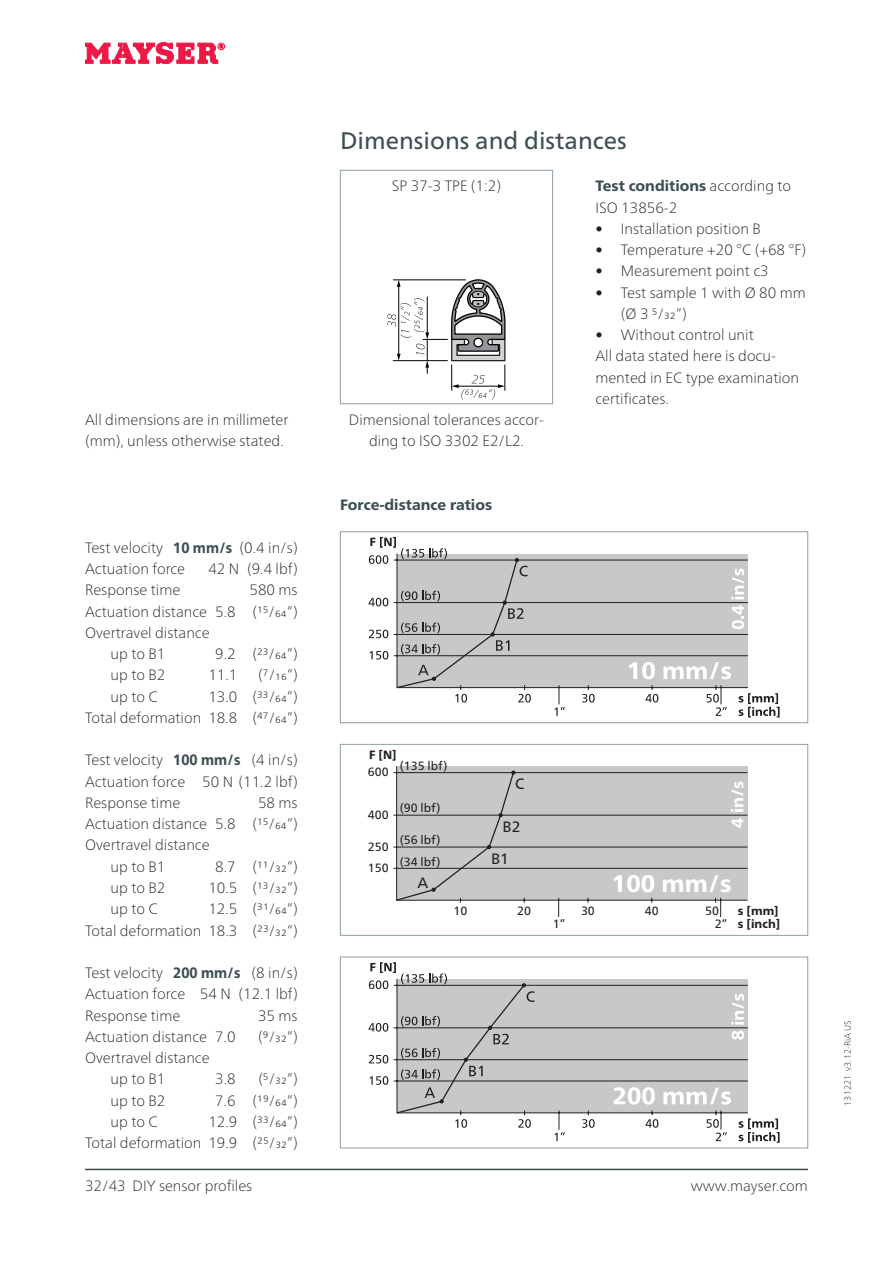
<style>
.page{position:relative;width:893px;height:1263px;background:#fff}
.page>*{position:absolute;margin:0;border:0;box-sizing:border-box;transform-origin:0 0}
.t1{font:24px "Frutiger Neue LTW1 G";color:#3d4f51}
.t2{font:800 24px "Frutiger Neue LTW1 G";color:#fff}
.t3{font:800 16.8px "Frutiger Neue LTW1 G";color:#fff}
.t4{font:100 15px/21.3px "Frutiger Neue LTW1 G";color:#231f20}
.t5{font:800 15px "Frutiger Neue LTW1 G";color:#3d4f51}
.t6{font:15px/32px "Frutiger Neue LTW1 G";color:#231f20}
.t7{font:12px/21.3px "Frutiger Neue LTW1 G";color:#231f20}
.t8{font:800 12px/13.5px "Frutiger Neue LTW1 G";color:#231f20}
.t9{font:100 9px "Frutiger Neue LTW1 G";color:#231f20}
.s1{font-weight:800;color:#3d4f51}
.s2{font-weight:400}
</style>
<div class="page">
<hr style="left:85px;top:1169px;width:723px;height:1px;background:#3d4f51">
<svg style="left:85px;top:43px;width:141px;height:21px"></svg>
<svg style="left:457px;top:554px;width:291px;height:151px;background:#c7c7c9"></svg>
<svg style="left:628px;top:662px;width:27px;height:17px"></svg>
<svg style="left:663px;top:662px;width:68px;height:17px"></svg>
<svg style="left:645px;top:694px;width:13px;height:8px"></svg>
<svg style="left:582px;top:694px;width:13px;height:8px"></svg>
<svg style="left:732px;top:605px;width:12px;height:24px"></svg>
<svg style="left:731px;top:568px;width:13px;height:31px"></svg>
<svg style="left:368px;top:537px;width:163px;height:165px"></svg>
<svg style="left:554px;top:707px;width:11px;height:9px"></svg>
<svg style="left:707px;top:694px;width:20px;height:22px"></svg>
<svg style="left:739px;top:693px;width:41px;height:24px"></svg>
<div style="left:340px;top:531px;width:468px;height:192px;border:1px solid #90a0a3"></div>
<svg style="left:393px;top:766px;width:355px;height:151px"></svg>
<svg style="left:395px;top:771px;width:120px;height:131px;background:#bfc0c2"></svg>
<div style="left:340px;top:744px;width:468px;height:191px;border:1px solid #90a0a3"></div>
<svg style="left:535px;top:979px;width:213px;height:151px;background:#c6c7c8"></svg>
<svg style="left:614px;top:1087px;width:41px;height:18px"></svg>
<svg style="left:663px;top:1087px;width:68px;height:17px"></svg>
<svg style="left:645px;top:1119px;width:13px;height:9px"></svg>
<svg style="left:582px;top:1119px;width:13px;height:9px"></svg>
<svg style="left:732px;top:1030px;width:12px;height:10px"></svg>
<svg style="left:731px;top:994px;width:13px;height:30px"></svg>
<svg style="left:368px;top:962px;width:167px;height:166px"></svg>
<svg style="left:554px;top:1132px;width:11px;height:9px"></svg>
<svg style="left:707px;top:1119px;width:20px;height:22px"></svg>
<svg style="left:739px;top:1118px;width:41px;height:25px"></svg>
<div style="left:340px;top:957px;width:468px;height:191px;border:1px solid #90a0a3"></div>
<svg style="left:387px;top:279px;width:119px;height:121px"></svg>
<div style="left:340px;top:170px;width:213px;height:234px;border:1px solid #90a0a3"></div>
<p class="t4" style="left:85px;top:408px;width:205px">All dimensions are in millimeter (mm), unless otherwise stated.</p>
<p class="t4" style="left:85px;top:536px;width:214px">Test velocity <span class="s1">10 mm/s</span> (0.4 in/s)<br>Actuation force</p>
<p class="t4" style="left:208px;top:557px;width:91px">42 N (9.4 lbf)</p>
<p class="t4" style="left:85px;top:578px;width:97px">Response time</p>
<p class="t4" style="left:250px;top:578px;width:50px">580 ms</p>
<p class="t4" style="left:85px;top:600px;width:214px">Actuation distance 5.8 (15/64“)</p>
<p class="t4" style="left:85px;top:621px;width:126px">Overtravel distance</p>
<p class="t4" style="left:111px;top:642px;width:56px">up to B1</p>
<p class="t4" style="left:215px;top:642px;width:84px">9.2 (23/64“)</p>
<p class="t4" style="left:111px;top:663px;width:56px">up to B2</p>
<p class="t4" style="left:208px;top:663px;width:31px">11.1</p>
<p class="t4" style="left:258px;top:663px;width:41px">(7/16“)</p>
<p class="t4" style="left:111px;top:685px;width:49px">up to C</p>
<p class="t4" style="left:85px;top:685px;width:214px;text-align:right">13.0 (33/64“)<br>Total deformation 18.8 (47/64“)</p>
<p class="t4" style="left:85px;top:748px;width:214px;text-align:justify">Test velocity <span class="s1">100 mm/s</span> (4 in/s)<br>Actuation force 50 N (11.2 lbf)<br>Response time</p>
<p class="t4" style="left:258px;top:791px;width:41px">58 ms</p>
<p class="t4" style="left:85px;top:812px;width:214px">Actuation distance 5.8 (15/64“)</p>
<p class="t4" style="left:85px;top:833px;width:126px">Overtravel distance</p>
<p class="t4" style="left:111px;top:855px;width:56px">up to B1</p>
<p class="t4" style="left:215px;top:855px;width:84px">8.7 (11/32“)</p>
<p class="t4" style="left:111px;top:876px;width:56px">up to B2</p>
<p class="t4" style="left:208px;top:876px;width:91px">10.5 (13/32“)</p>
<p class="t4" style="left:111px;top:897px;width:49px">up to C</p>
<p class="t4" style="left:85px;top:897px;width:214px;text-align:right">12.5 (31/64“)<br>Total deformation 18.3 (23/32“)</p>
<p class="t4" style="left:85px;top:961px;width:214px;text-align:justify">Test velocity <span class="s1">200 mm/s</span> (8 in/s)<br>Actuation force 54 N (12.1 lbf)<br>Response time</p>
<p class="t4" style="left:258px;top:1004px;width:41px">35 ms</p>
<p class="t4" style="left:85px;top:1025px;width:152px">Actuation distance 7.0</p>
<p class="t4" style="left:258px;top:1025px;width:41px">(9/32“)</p>
<p class="t4" style="left:111px;top:1046px;width:101px;text-indent:-26px">Overtravel distance up to B1</p>
<p class="t4" style="left:215px;top:1067px;width:22px">3.8</p>
<p class="t4" style="left:258px;top:1067px;width:41px">(5/32“)</p>
<p class="t4" style="left:111px;top:1089px;width:56px">up to B2</p>
<p class="t4" style="left:215px;top:1089px;width:84px">7.6 (19/64“)</p>
<p class="t4" style="left:111px;top:1110px;width:49px">up to C</p>
<p class="t4" style="left:85px;top:1110px;width:214px;text-align:right">12.9 (33/64“)<br>Total deformation 19.9 (25/32“)</p>
<p class="t4" style="left:85px;top:1174px;width:169px">32/43 DIY sensor profiles</p>
<h1 class="t1" style="left:340px;top:123px;width:288px">Dimensions and distances</h1>
<p class="t4" style="left:392px;top:174px;width:111px">SP 37-3 TPE (1:2)</p>
<p class="t4" style="left:349px;top:408px;width:197px;text-align:center">Dimensional tolerances accor&shy;ding to ISO 3302 E2/L2.</p>
<p class="t5" style="left:340px;top:494px;width:153px">Force-distance ratios</p>
<p class="t4" style="left:595px;top:174px;width:197px"><span class="s1">Test conditions</span> according to<br>ISO 13856-2</p>
<p class="t4" style="left:595px;top:217px;width:167px"><span class="s2">•</span> Installation position B</p>
<p class="t4" style="left:595px;top:238px;width:212px"><span class="s2">•</span> Temperature +20 °C (+68 °F)</p>
<p class="t4" style="left:595px;top:259px;width:175px"><span class="s2">•</span> Measurement point c3</p>
<p class="t4" style="left:621px;top:281px;width:186px;text-indent:-26px"><span class="s2">•</span> Test sample 1 with Ø 80 mm (Ø 3 5/32“)</p>
<p class="t4" style="left:595px;top:323px;width:160px"><span class="s2">•</span> Without control unit</p>
<p class="t4" style="left:595px;top:344px;width:205px">All data stated here is docu&shy;mented in EC type examination certificates.</p>
<p class="t8" style="left:369px;top:747px;width:29px">F [N]</p>
<p class="t7" style="left:400px;top:754px;width:49px">(135 lbf)</p>
<p class="t7" style="left:368px;top:760px;width:22px">600</p>
<p class="t7" style="left:368px;top:803px;width:22px">400</p>
<p class="t7" style="left:368px;top:835px;width:22px">250</p>
<p class="t7" style="left:368px;top:856px;width:22px">150</p>
<p class="t7" style="left:400px;top:797px;width:42px">(90 lbf)</p>
<p class="t7" style="left:400px;top:828px;width:42px">(56 lbf) (34 lbf)</p>
<p class="t6" style="left:515px;top:767px;width:11px">C</p>
<p class="t6" style="left:491px;top:809px;width:31px;text-indent:11px">B2<br>B1</p>
<p class="t3" style="left:725px;top:827px;width:48px;rotate:-90deg">4 in/s</p>
<p class="t6" style="left:418px;top:865px;width:12px">A</p>
<h1 class="t2" style="left:612px;top:865px;width:121px">100 mm/s</h1>
<p class="t7" style="left:453px;top:899px;width:15px">10</p>
<p class="t7" style="left:517px;top:899px;width:15px">20</p>
<p class="t7" style="left:581px;top:899px;width:15px">30</p>
<p class="t7" style="left:645px;top:899px;width:15px">40</p>
<p class="t7" style="left:705px;top:899px;width:15px">50</p>
<p class="t7" style="left:553px;top:913px;width:14px">1”</p>
<p class="t7" style="left:715px;top:913px;width:14px">2”</p>
<p class="t8" style="left:738px;top:903px;width:44px">s [mm] s [inch]</p>
<p class="t4" style="left:691px;top:1174px;width:119px">www.mayser.com</p>
<p class="t9" style="left:841px;top:1106px;width:87px;rotate:-90deg">131221 v3.12-RiA US</p>
</div>
